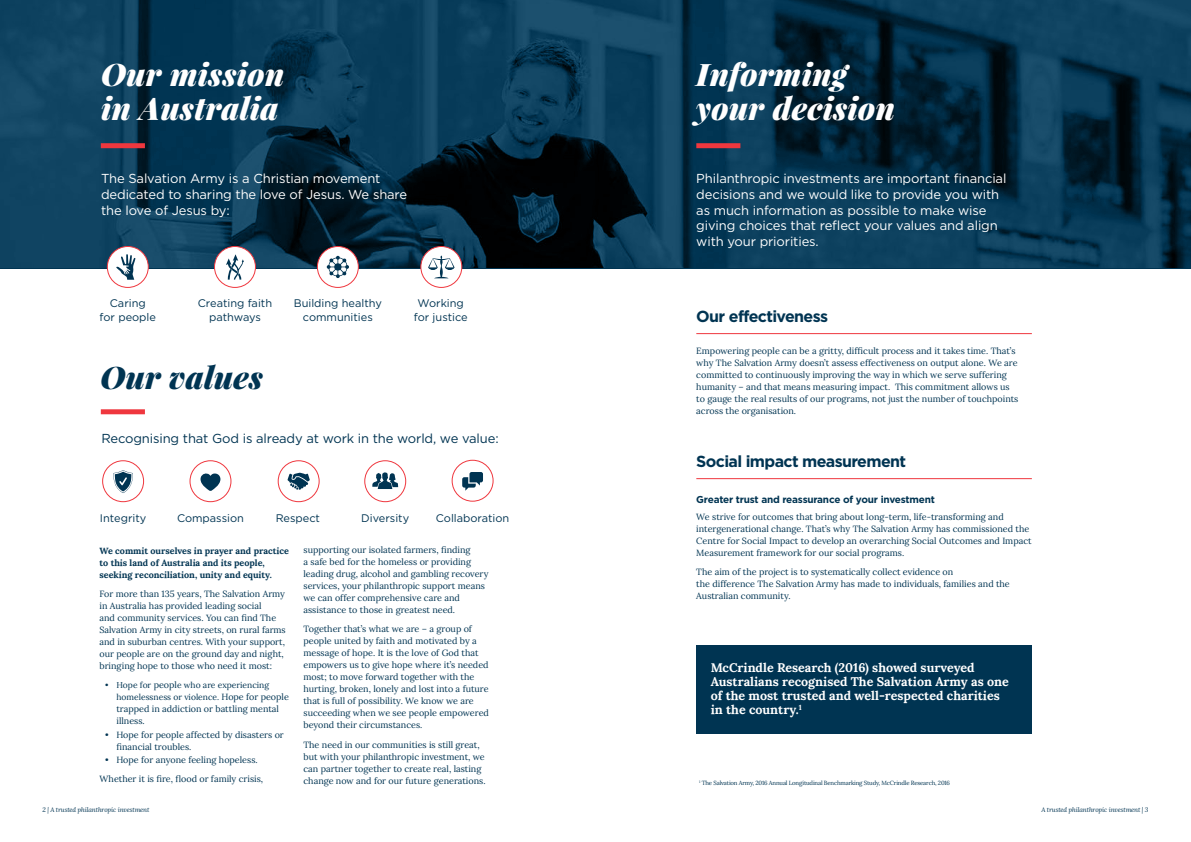
<style>
.page{position:relative;width:1191px;height:842px;background:#fff}
.page>*{position:absolute;margin:0;border:0;box-sizing:border-box;transform-origin:0 0}
.t1{font:italic 900 31px/34px "Playfair Display";letter-spacing:.01em;color:#fff}
.t2{font:italic 900 31px "Playfair Display";letter-spacing:.01em;color:#003452}
.t3{font:700 16px "Gotham";letter-spacing:-.04em;color:#003452}
.t4{font:13px/15.6px "Gotham";letter-spacing:-.01em;color:#fff}
.t5{font:13px "Gotham";letter-spacing:-.01em;color:#003452}
.t6{font:700 12.5px/14px "Lora";color:#fff}
.t7{font:11px/13.2px "Gotham";color:#003452;text-align:center}
.t8{font:700 10px "Gotham";letter-spacing:-.02em;color:#003452}
.t9{font:9px/12px "Lora";color:#003452}
.t10{font:700 9px/12px "Lora";color:#003452}
.t11{font:8.5px/12px "Lora";color:#003452}
.t12{font:italic 6.5px "Lora";letter-spacing:-.02em;color:#003452}
.t13{font:6px "Lora";letter-spacing:-.025em;color:#003452}
.s1{font-size:9px}
</style>
<div class="page">
<svg style="left:0;top:0;width:1191px;height:268px;background:#08344d"></svg>
<div style="left:452px;top:460px;width:41px;height:41px;border:1px solid #ef373e;border-radius:50%"></div>
<svg style="left:462px;top:472px;width:21px;height:19px"></svg>
<div style="left:102px;top:460px;width:42px;height:42px;border:1px solid #ef373e;border-radius:50%"></div>
<svg style="left:113px;top:470px;width:20px;height:23px"></svg>
<div style="left:364px;top:460px;width:42px;height:42px;border:1px solid #ef373e;border-radius:50%"></div>
<svg style="left:372px;top:472px;width:26px;height:17px"></svg>
<div style="left:278px;top:460px;width:41px;height:42px;border:1px solid #ef373e;border-radius:50%"></div>
<svg style="left:287px;top:473px;width:23px;height:17px"></svg>
<div style="left:190px;top:460px;width:41px;height:42px;border:1px solid #ef373e;border-radius:50%"></div>
<svg style="left:200px;top:473px;width:21px;height:18px"></svg>
<div style="left:107px;top:246px;width:41px;height:41px;background:#fff;border-radius:50%"></div>
<div style="left:107px;top:246px;width:41px;height:42px;border:1px solid #ef373e;border-radius:50%"></div>
<svg style="left:116px;top:254px;width:19px;height:26px"></svg>
<div style="left:317px;top:246px;width:41px;height:41px;background:#fff;border-radius:50%"></div>
<div style="left:317px;top:246px;width:41px;height:42px;border:1px solid #ef373e;border-radius:50%"></div>
<svg style="left:327px;top:256px;width:22px;height:22px"></svg>
<div style="left:421px;top:246px;width:41px;height:41px;background:#fff;border-radius:50%"></div>
<div style="left:420px;top:246px;width:42px;height:42px;border:1px solid #ef373e;border-radius:50%"></div>
<svg style="left:428px;top:256px;width:26px;height:22px"></svg>
<div style="left:214px;top:246px;width:41px;height:41px;background:#fff;border-radius:50%"></div>
<div style="left:214px;top:246px;width:42px;height:42px;border:1px solid #ef373e;border-radius:50%"></div>
<svg style="left:226px;top:254px;width:18px;height:26px"></svg>
<div style="left:696px;top:645px;width:335px;height:88px;background:#003452"></div>
<hr style="left:696px;top:333px;width:335px;height:1px;background:#ef373e">
<hr style="left:696px;top:478px;width:335px;height:1px;background:#ef373e">
<div style="left:101px;top:143px;width:44px;height:5px;background:#ef373e"></div>
<div style="left:101px;top:409px;width:44px;height:5px;background:#ef373e"></div>
<div style="left:696px;top:143px;width:44px;height:5px;background:#ef373e"></div>
<h1 class="t1" style="left:101px;top:56px;width:185px">Our mission in Australia</h1>
<h3 class="t4" style="left:101px;top:171px;width:307px">The Salvation Army is a Christian movement dedicated to sharing the love of Jesus. We share the love of Jesus by:</h3>
<p class="t7" style="left:198px;top:297px;width:76px">Creating faith pathways</p>
<p class="t7" style="left:100px;top:297px;width:58px">Caring<br>for people</p>
<p class="t7" style="left:294px;top:297px;width:90px">Building healthy communities</p>
<p class="t7" style="left:414px;top:297px;width:55px">Working for justice</p>
<h1 class="t2" style="left:100px;top:356px;width:164px">Our values</h1>
<h3 class="t5" style="left:101px;top:431px;width:399px">Recognising that God is already at work in the world, we value:</h3>
<p class="t7" style="left:100px;top:511px;width:48px">Integrity</p>
<p class="t7" style="left:177px;top:511px;width:68px">Compassion</p>
<p class="t7" style="left:276px;top:511px;width:46px">Respect</p>
<p class="t7" style="left:361px;top:511px;width:49px">Diversity</p>
<p class="t7" style="left:436px;top:511px;width:75px">Collaboration</p>
<p class="t10" style="left:99px;top:544px;width:191px">We commit ourselves in prayer and practice to this land of Australia and its people, seeking reconciliation, unity and equity.</p>
<p class="t9" style="left:99px;top:587px;width:188px">For more than 135 years, The Salvation Army in Australia has provided leading social<br>and community services. You can find The Salvation Army in city streets, on rural farms and in suburban centres. With your support, our people are on the ground day and night, bringing hope to those who need it most:</p>
<p class="t11" style="left:116px;top:678px;width:174px;text-indent:-11px">• Hope for <span class="s1">peopl</span>e who are experiencing homelessness or violence. <span class="s1">Hope for people</span></p>
<p class="t9" style="left:116px;top:702px;width:164px">trapped in addiction or battling mental illness.</p>
<p class="t9" style="left:116px;top:728px;width:169px;text-indent:-11px">• Hope for people affected by disasters or financial troubles.</p>
<p class="t9" style="left:99px;top:750px;width:165px;line-height:19.1px;text-align:center">• Hope for anyone feeling hopeless.<br>Whether it is fire, flood or family crisis,</p>
<p class="t9" style="left:303px;top:544px;width:186px">supporting our isolated farmers, finding<br>a safe bed for the homeless or providing leading drug, alcohol and gambling recovery services, your philanthropic support means we can offer comprehensive care and assistance to those in greatest need.</p>
<p class="t9" style="left:303px;top:623px;width:187px">Together that’s what we are – a group of people united by faith and motivated by a message of hope. It is the love of God that empowers us to give hope where it’s needed most; to move forward together with the hurting, broken, lonely and lost into a future that is full of possibility. We know we are succeeding when we see people empowered beyond their circumstances.</p>
<p class="t9" style="left:303px;top:738px;width:183px">The need in our communities is still great, but with your philanthropic investment, we can partner together to create real, lasting change now and for our future generations.</p>
<h1 class="t1" style="left:696px;top:56px;width:200px">Informing your decision</h1>
<h3 class="t4" style="left:696px;top:171px;width:312px">Philanthropic investments are important financial decisions and we would like to provide you with as much information as possible to make wise giving choices that reflect your values and align with your priorities.</h3>
<h2 class="t3" style="left:696px;top:307px;width:133px">Our effectiveness</h2>
<p class="t9" style="left:696px;top:344px;width:323px">Empowering people can be a gritty, difficult process and it takes time. That’s why The Salvation Army doesn’t assess effectiveness on output alone. We are committed to continuously improving the way in which we serve suffering humanity – and that means measuring impact. This commitment allows us to gauge the real results of our programs, not just the number of touchpoints across the organisation.</p>
<h2 class="t3" style="left:696px;top:452px;width:211px">Social impact measurement</h2>
<p class="t8" style="left:696px;top:493px;width:240px">Greater trust and reassurance of your investment</p>
<p class="t9" style="left:696px;top:510px;width:337px">We strive for outcomes that bring about long-term, life-transforming and intergenerational change. That’s why The Salvation Army has commissioned the Centre for Social Impact to develop an overarching Social Outcomes and Impact Measurement framework for our social programs.</p>
<p class="t9" style="left:696px;top:565px;width:315px">The aim of the project is to systematically collect evidence on<br>the difference The Salvation Army has made to individuals, families and the<br>Australian community.</p>
<h3 class="t6" style="left:710px;top:659px;width:299px">McCrindle Research (2016) showed surveyed Australians recognised The Salvation Army as one of the most trusted and well-respected charities in the country.<sup>1</sup></h3>
<p class="t13" style="left:699px;top:779px;width:252px"><sup>1</sup> The Salvation Army, 2016 Annual Longitudinal Benchmarking Study, McCrindle Research, 2016</p>
<p class="t12" style="left:43px;top:805px;width:108px">2 | A trusted philanthropic investment</p>
<p class="t12" style="left:1041px;top:805px;width:109px">A trusted philanthropic investment | 3</p>
</div>
